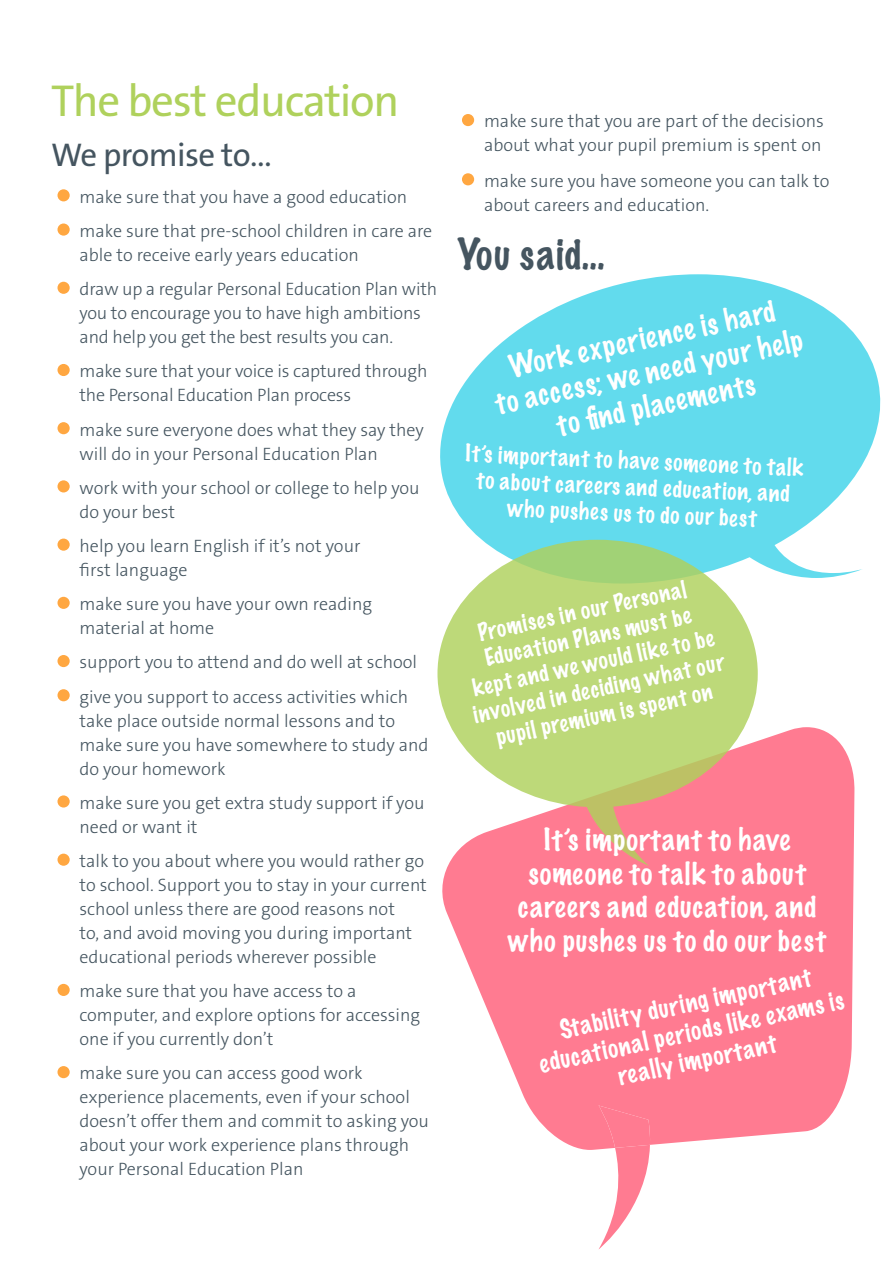
<style>
.page{position:relative;width:893px;height:1263px;background:#fff}
.page>*{position:absolute;margin:0;border:0;box-sizing:border-box;transform-origin:0 0}
.t1{font:45px "The Sans B5 Plain";letter-spacing:-.03em;color:#afd15c}
.t2{font:100 39px "Marker Felt";letter-spacing:.04em;color:#455560}
.t3{font:33px "The Sans B5 Plain";letter-spacing:-.02em;color:#455560}
.t4{font:100 28.05px/33.6px "Marker Felt";letter-spacing:.04em;color:#fff;text-align:center}
.t5{font:100 24px/28.8px "Marker Felt";color:#fff;text-align:center}
.t6{font:100 22.05px/26.4px "Marker Felt";color:#fff;text-align:center}
.t7{font:300 18px/24px "The Sans B3";color:#455560}
.s1{font-size:60px;color:#ffa741}
</style>
<div class="page">
<svg style="left:440px;top:274px;width:441px;height:304px;fill:#62dbed"></svg>
<svg style="left:442px;top:727px;width:413px;height:423px;background:#ff8ea1"></svg>
<svg style="left:598px;top:1105px;width:52px;height:144px"></svg>
<svg style="left:437px;top:540px;width:321px;height:326px;background:#cdcb92"></svg>
<h1 class="t1" style="left:51px;top:78px;width:350px">The best education</h1>
<h3 class="t3" style="left:51px;top:138px;width:222px">We promise to…</h3>
<p class="t7" style="left:51px;top:185px;width:358px"><span class="s1">•</span> make sure that you have a good education</p>
<p class="t7" style="left:80px;top:220px;width:354px;text-indent:-29px"><span class="s1">•</span> make sure that pre-school children in care are able to receive early years education</p>
<p class="t7" style="left:80px;top:278px;width:359px;text-indent:-29px"><span class="s1">•</span> draw up a regular Personal Education Plan with you to encourage you to have high ambitions and help you get the best results you can.</p>
<p class="t7" style="left:80px;top:360px;width:349px;text-indent:-29px"><span class="s1">•</span> make sure that your voice is captured through the Personal Education Plan process</p>
<p class="t7" style="left:80px;top:418px;width:346px;text-indent:-29px"><span class="s1">•</span> make sure everyone does what they say they will do in your Personal Education Plan</p>
<p class="t7" style="left:80px;top:476px;width:342px;text-indent:-29px"><span class="s1">•</span> work with your school or college to help you do your best</p>
<p class="t7" style="left:80px;top:535px;width:282px;text-indent:-29px"><span class="s1">•</span> help you learn English if it’s not your first language</p>
<p class="t7" style="left:80px;top:593px;width:294px;text-indent:-29px"><span class="s1">•</span> make sure you have your own reading material at home</p>
<p class="t7" style="left:51px;top:651px;width:368px"><span class="s1">•</span> support you to attend and do well at school</p>
<p class="t7" style="left:80px;top:685px;width:351px;text-indent:-29px"><span class="s1">•</span> give you support to access activities which take place outside normal lessons and to make sure you have somewhere to study and do your homework</p>
<p class="t7" style="left:80px;top:791px;width:346px;text-indent:-29px"><span class="s1">•</span> make sure you get extra study support if you need or want it</p>
<p class="t7" style="left:80px;top:850px;width:349px;text-indent:-29px"><span class="s1">•</span> talk to you about where you would rather go to school. Support you to stay in your current school unless there are good reasons not<br>to, and avoid moving you during important educational periods wherever possible</p>
<p class="t7" style="left:80px;top:980px;width:342px;text-indent:-29px"><span class="s1">•</span> make sure that you have access to a computer, and explore options for accessing one if you currently don’t</p>
<p class="t7" style="left:80px;top:1062px;width:351px;text-indent:-29px"><span class="s1">•</span> make sure you can access good work experience placements, even if your school doesn’t offer them and commit to asking you about your work experience plans through your Personal Education Plan</p>
<p class="t7" style="left:455px;top:110px;width:370px;text-align:right"><span class="s1">•</span> make sure that you are part of the decisions about what your pupil premium is spent on</p>
<p class="t7" style="left:484px;top:169px;width:347px;text-indent:-29px"><span class="s1">•</span> make sure you have someone you can talk to about careers and education.</p>
<h2 class="t2" style="left:457px;top:224px;width:150px">You said…</h2>
<h3 class="t4" style="left:485px;top:354px;width:315px;rotate:-12deg">Work experience is hard<br>to access; we need your help to fi nd placements</h3>
<p class="t6" style="left:466px;top:438px;width:339px;rotate:3deg">It’s important to have someone to talk to about careers and education, and who pushes us to do our best</p>
<p class="t6" style="left:454px;top:624px;width:258px;rotate:-12deg">Promises in our Personal<br>Education Plans must be<br>kept and we would like to be involved in deciding what our pupil premium is spent on</p>
<h3 class="t4" style="left:508px;top:822px;width:319px">It’s important to have someone to talk to about careers and education, and who pushes us to do our best</h3>
<h3 class="t5" style="left:530px;top:1021px;width:313px;rotate:-12deg">Stability during important educational periods like exams is really important</h3>
</div>
